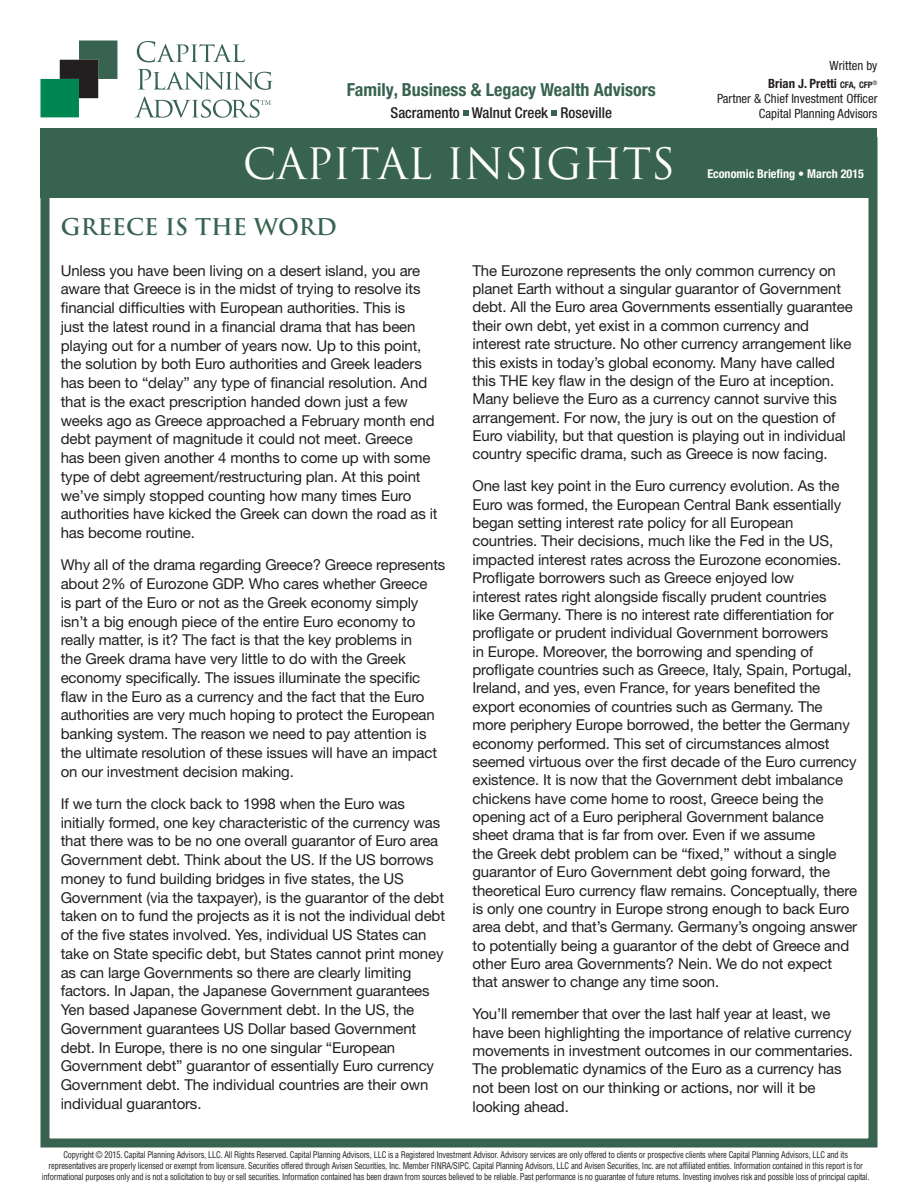
<style>
.page{position:relative;width:918px;height:1188px;background:#fff}
.page>*{position:absolute;margin:0;border:0;box-sizing:border-box;transform-origin:0 0}
.t1{font:42px "Trajan Pro";color:#fff}
.t2{font:700 22.5px "Trajan Pro";color:#376350}
.t3{font:700 condensed 18px "Helvetica Neue LT Pro";color:#376350}
.t4{font:15px/18.8px "Helvetica Neue LT Pro";letter-spacing:-.01em;color:#231f20}
.t5{font:500 condensed 15px "Helvetica Neue LT Pro";color:#231f20}
.t6{font:condensed 12.75px/15px "Helvetica Neue LT Pro";color:#231f20;text-align:right}
.t7{font:700 condensed 12.75px "Helvetica Neue LT Pro";color:#231f20}
.t8{font:700 condensed 12.15px "Helvetica Neue LT Pro";color:#fff}
.t9{font:condensed 9px/10.8px "Helvetica LT Std";letter-spacing:-.02em;color:#231f20;text-align:center;scale:.93 1}
.s1{font-size:8.85px}
.s2{font-size:9.75px}
</style>
<div class="page">
<div style="left:40px;top:137px;width:838px;height:1011px;border:9px solid #376350"></div>
<div style="left:40px;top:129px;width:838px;height:69px;background:#376350"></div>
<svg style="left:464px;top:110px;width:5px;height:5px"></svg>
<svg style="left:552px;top:110px;width:5px;height:5px"></svg>
<svg style="left:137px;top:41px;width:108px;height:21px"></svg>
<svg style="left:40px;top:40px;width:77px;height:77px"></svg>
<svg style="left:138px;top:69px;width:134px;height:21px"></svg>
<svg style="left:135px;top:96px;width:136px;height:22px"></svg>
<p class="t3" style="left:347px;top:78px;width:310px">Family, Business &amp; Legacy Wealth Advisors</p>
<p class="t5" style="left:391px;top:104px;width:223px">Sacramento Walnut Creek Roseville</p>
<p class="t1" style="left:243px;top:137px;width:434px">CAPITAL INSIGHTS</p>
<p class="t2" style="left:61px;top:213px;width:278px">GREECE IS THE WORD</p>
<p class="t6" style="left:830px;top:58px;width:49px">Written by</p>
<p class="t7" style="left:768px;top:76px;width:111px">Brian J. Pretti <span class="s1">CFA</span><span class="s2">,</span> <span class="s1">CFP</span><sup>®</sup></p>
<p class="t6" style="left:717px;top:91px;width:162px">Partner &amp; Chief Investment Officer<br>Capital Planning Advisors</p>
<p class="t8" style="left:707px;top:167px;width:158px">Economic Briefing • March 2015</p>
<p class="t4" style="left:61px;top:261px;width:378px">Unless you have been living on a desert island, you are aware that Greece is in the midst of trying to resolve its financial difficulties with European authorities. This is<br>just the latest round in a financial drama that has been playing out for a number of years now. Up to this point, the solution by both Euro authorities and Greek leaders has been to “delay” any type of financial resolution. And that is the exact prescription handed down just a few weeks ago as Greece approached a February month end debt payment of magnitude it could not meet. Greece has been given another 4 months to come up with some type of debt agreement/restructuring plan. At this point we’ve simply stopped counting how many times Euro authorities have kicked the Greek can down the road as it has become routine.</p>
<p class="t4" style="left:61px;top:555px;width:386px">Why all of the drama regarding Greece? Greece represents about 2% of Eurozone GDP. Who cares whether Greece<br>is part of the Euro or not as the Greek economy simply isn’t a big enough piece of the entire Euro economy to really matter, is it? The fact is that the key problems in<br>the Greek drama have very little to do with the Greek economy specifically. The issues illuminate the specific flaw in the Euro as a currency and the fact that the Euro authorities are very much hoping to protect the European banking system. The reason we need to pay attention is the ultimate resolution of these issues will have an impact on our investment decision making.</p>
<p class="t4" style="left:61px;top:794px;width:386px">If we turn the clock back to 1998 when the Euro was initially formed, one key characteristic of the currency was that there was to be no one overall guarantor of Euro area Government debt. Think about the US. If the US borrows money to fund building bridges in five states, the US Government (via the taxpayer), is the guarantor of the debt taken on to fund the projects as it is not the individual debt of the five states involved. Yes, individual US States can take on State specific debt, but States cannot print money as can large Governments so there are clearly limiting factors. In Japan, the Japanese Government guarantees Yen based Japanese Government debt. In the US, the Government guarantees US Dollar based Government debt. In Europe, there is no one singular “European Government debt” guarantor of essentially Euro currency Government debt. The individual countries are their own individual guarantors.</p>
<p class="t4" style="left:472px;top:261px;width:382px;line-height:18.3px">The Eurozone represents the only common currency on planet Earth without a singular guarantor of Government debt. All the Euro area Governments essentially guarantee their own debt, yet exist in a common currency and interest rate structure. No other currency arrangement like this exists in today’s global economy. Many have called this THE key flaw in the design of the Euro at inception.<br>Many believe the Euro as a currency cannot survive this arrangement. For now, the jury is out on the question of Euro viability, but that question is playing out in individual country specific drama, such as Greece is now facing.</p>
<p class="t4" style="left:472px;top:476px;width:386px">One last key point in the Euro currency evolution. As the Euro was formed, the European Central Bank essentially began setting interest rate policy for all European countries. Their decisions, much like the Fed in the US, impacted interest rates across the Eurozone economies.<br>Profligate borrowers such as Greece enjoyed low<br>interest rates right alongside fiscally prudent countries<br>like Germany. There is no interest rate differentiation for profligate or prudent individual Government borrowers<br>in Europe. Moreover, the borrowing and spending of profligate countries such as Greece, Italy, Spain, Portugal, Ireland, and yes, even France, for years benefited the export economies of countries such as Germany. The more periphery Europe borrowed, the better the Germany economy performed. This set of circumstances almost seemed virtuous over the first decade of the Euro currency existence. It is now that the Government debt imbalance chickens have come home to roost, Greece being the opening act of a Euro peripheral Government balance sheet drama that is far from over. Even if we assume<br>the Greek debt problem can be “fixed,” without a single guarantor of Euro Government debt going forward, the theoretical Euro currency flaw remains. Conceptually, there is only one country in Europe strong enough to back Euro area debt, and that’s Germany. Germany’s ongoing answer to potentially being a guarantor of the debt of Greece and other Euro area Governments? Nein. We do not expect that answer to change any time soon.</p>
<p class="t4" style="left:472px;top:1004px;width:382px">You’ll remember that over the last half year at least, we have been highlighting the importance of relative currency movements in investment outcomes in our commentaries.<br>The problematic dynamics of the Euro as a currency has not been lost on our thinking or actions, nor will it be looking ahead.</p>
<p class="t9" style="left:42px;top:1150px;width:892px">Copyright © 2015. Capital Planning Advisors, LLC. All Rights Reserved. Capital Planning Advisors, LLC is a Registered Investment Advisor. Advisory services are only offered to clients or prospective clients where Capital Planning Advisors, LLC and its representatives are properly licensed or exempt from licensure. Securities offered through Avisen Securities, Inc. Member FINRA/SIPC. Capital Planning Advisors, LLC and Avisen Securities, Inc. are not affiliated entities. Information contained in this report is for informational purposes only and is not a solicitation to buy or sell securities. Information contained has been drawn from sources believed to be reliable. Past performance is no guarantee of future returns. Investing involves risk and possible loss of principal capital.</p>
</div>
